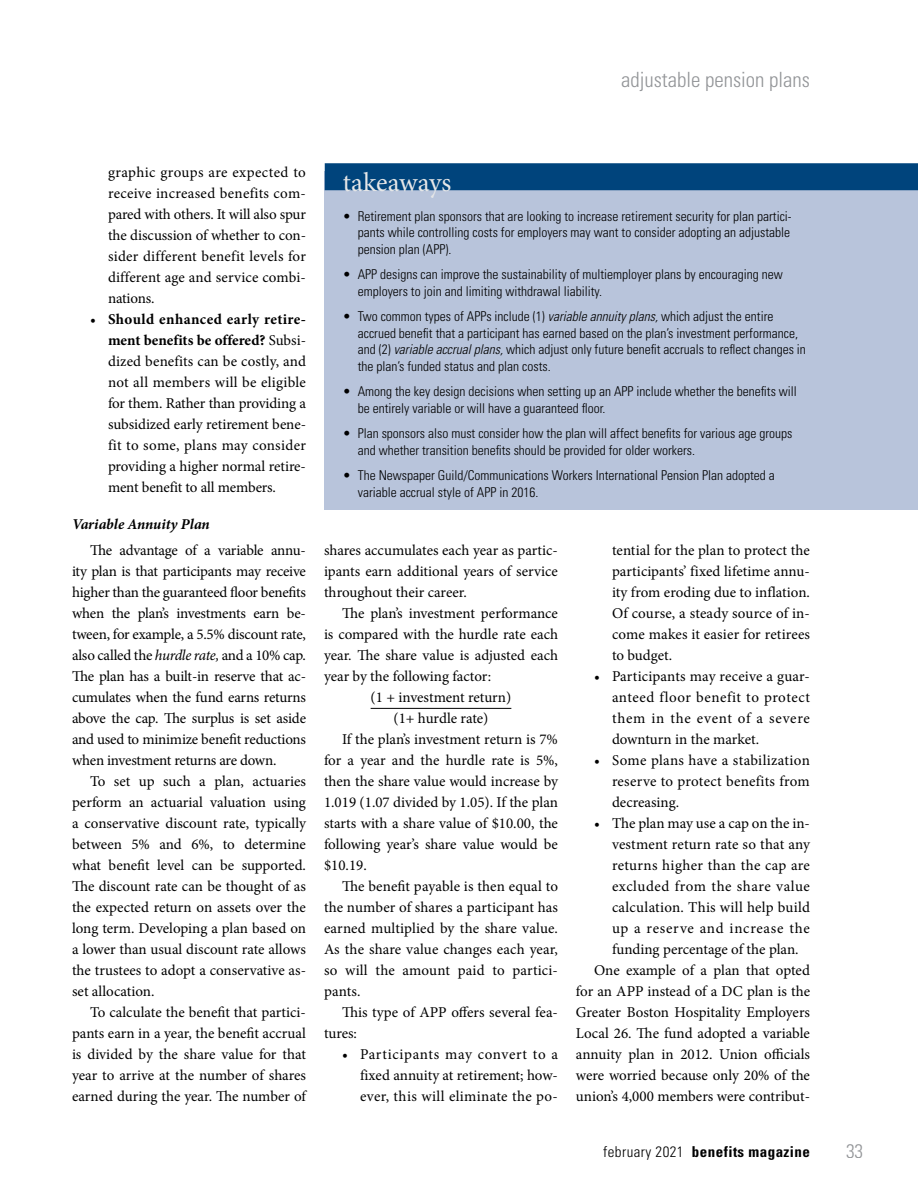
<style>
.page{position:relative;width:918px;height:1188px;background:#fff}
.page>*{position:absolute;margin:0;border:0;box-sizing:border-box;transform-origin:0 0}
.t1{font:27px "Minion Pro";color:#e6e7e8}
.t2{font:300 condensed 21px "Univers LT Std";color:#939598}
.t3{font:300 condensed 19.5px "Univers LT Std";color:#939598}
.t4{font:15px/21px "Minion Pro";color:#000;text-align:justify}
.t5{font:700 condensed 15px "Univers LT Std";letter-spacing:.03em;color:#000}
.t6{font:15px "Minion Pro";letter-spacing:.025em;color:#000}
.t7{font:15px "Minion Pro";letter-spacing:.035em;color:#000}
.t8{font:15px "Minion Pro";letter-spacing:.05em;color:#000}
.t9{font:italic 700 15px "Minion Pro";letter-spacing:-.005em;color:#000}
.t10{font:300 condensed 13.5px/16.5px "Univers LT Std";color:#000}
.s1{font-weight:700}
.s2{font-style:italic}
.s3{font-weight:300}
</style>
<div class="page">
<hr style="left:371px;top:708px;width:140px;height:1px;background:#000">
<div style="left:325px;top:171px;width:593px;height:339px;background:#b8c4db"></div>
<div style="left:325px;top:163px;width:593px;height:27px;background:#00447c"></div>
<h2 class="t2" style="left:621px;top:67px;width:190px">adjustable pension plans</h2>
<p class="t4" style="left:108px;top:162px;width:200px">graphic groups are expected to receive increased benefits com&shy;pared with others. It will also spur the discussion of whether to con&shy;sider different benefit levels for different age and service combi&shy;nations.</p>
<p class="t4" style="left:108px;top:309px;width:200px;text-indent:-18px">• <span class="s1">Should enhanced early retire&shy;ment benefits be offered?</span> Subsi&shy;dized benefits can be costly, and not all members will be eligible for them. Rather than providing a subsidized early retirement bene&shy;fit to some, plans may consider providing a higher normal retire&shy;ment benefit to all members.</p>
<p class="t9" style="left:72px;top:514px;width:139px">Variable Annuity Plan</p>
<p class="t4" style="left:72px;top:540px;width:236px;text-indent:18px">The advantage of a variable annu&shy;ity plan is that participants may receive higher than the guaranteed floor benefits when the plan’s investments earn be&shy;tween, for example, a 5.5% discount rate, also called the <span class="s2">hurdle rate,</span> and a 10% cap.<br>The plan has a built-in reserve that ac&shy;cumulates when the fund earns returns above the cap. The surplus is set aside and used to minimize benefit reductions when investment returns are down.</p>
<p class="t4" style="left:72px;top:771px;width:236px;text-indent:18px">To set up such a plan, actuaries perform an actuarial valuation using a conservative discount rate, typically between 5% and 6%, to determine what benefit level can be supported.<br>The discount rate can be thought of as the expected return on assets over the long term. Developing a plan based on a lower than usual discount rate allows the trustees to adopt a conservative as&shy;set allocation.</p>
<p class="t4" style="left:72px;top:1002px;width:236px;text-indent:18px">To calculate the benefit that partici&shy;pants earn in a year, the benefit accrual is divided by the share value for that year to arrive at the number of shares earned during the year. The number of</p>
<h1 class="t1" style="left:343px;top:164px;width:110px">takeaways</h1>
<p class="t10" style="left:358px;top:208px;width:435px;text-align:justify;text-indent:-15px">• Retirement plan sponsors that are looking to increase retirement security for plan partici&shy;pants while controlling costs for employers may want to consider adopting an adjustable pension plan (APP).</p>
<p class="t10" style="left:358px;top:266px;width:426px;text-indent:-15px">• APP designs can improve the sustainability of multiemployer plans by encouraging new employers to join and limiting withdrawal liability.</p>
<p class="t10" style="left:358px;top:308px;width:450px;text-indent:-15px">• Two common types of APPs include (1) <span class="s2">variable annuity plans,</span> which adjust the entire accrued benefit that a participant has earned based on the plan’s investment performance, and (2) <span class="s2">variable accrual plans,</span> which adjust only future benefit accruals to reflect changes in the plan’s funded status and plan costs.</p>
<p class="t10" style="left:358px;top:383px;width:441px;text-indent:-15px">• Among the key design decisions when setting up an APP include whether the benefits will be entirely variable or will have a guaranteed floor.</p>
<p class="t10" style="left:358px;top:425px;width:436px;text-indent:-15px">• Plan sponsors also must consider how the plan will affect benefits for various age groups and whether transition benefits should be provided for older workers.</p>
<p class="t10" style="left:358px;top:467px;width:419px;text-indent:-15px">• The Newspaper Guild/Communications Workers International Pension Plan adopted a variable accrual style of APP in 2016.</p>
<p class="t4" style="left:324px;top:540px;width:235px">shares accumulates each year as partic&shy;ipants earn additional years of service throughout their career.</p>
<p class="t4" style="left:342px;top:603px;width:217px">The plan’s investment performance</p>
<p class="t4" style="left:324px;top:624px;width:236px">is compared with the hurdle rate each</p>
<p class="t4" style="left:324px;top:645px;width:236px">year. The share value is adjusted each</p>
<p class="t4" style="left:324px;top:666px;width:169px">year by the following factor:</p>
<p class="t4" style="left:371px;top:687px;width:142px">(1 + investment return)</p>
<p class="t4" style="left:393px;top:708px;width:97px">(1+ hurdle rate)</p>
<p class="t4" style="left:342px;top:729px;width:217px">If the plan’s investment return is 7%</p>
<p class="t4" style="left:324px;top:750px;width:235px">for a year and the hurdle rate is 5%,</p>
<p class="t4" style="left:324px;top:771px;width:236px">then the share value would increase by</p>
<p class="t4" style="left:324px;top:792px;width:235px">1.019 (1.07 divided by 1.05). If the plan</p>
<p class="t4" style="left:324px;top:813px;width:235px">starts with a share value of $10.00, the</p>
<p class="t4" style="left:324px;top:834px;width:236px">following year’s share value would be</p>
<p class="t4" style="left:324px;top:855px;width:44px">$10.19.</p>
<p class="t4" style="left:342px;top:876px;width:217px">The benefit payable is then equal to</p>
<p class="t4" style="left:324px;top:897px;width:236px">the number of shares a participant has</p>
<p class="t4" style="left:324px;top:918px;width:235px">earned multiplied by the share value.</p>
<p class="t4" style="left:324px;top:939px;width:236px">As the share value changes each year,</p>
<p class="t4" style="left:324px;top:960px;width:236px">so will the amount paid to partici-</p>
<p class="t4" style="left:324px;top:981px;width:38px">pants.</p>
<p class="t4" style="left:342px;top:1002px;width:217px">This type of APP offers several fea-</p>
<p class="t4" style="left:324px;top:1023px;width:35px">tures:</p>
<p class="t4" style="left:360px;top:1044px;width:200px;text-indent:-18px">• Participants may convert to a fixed annuity at retirement; how&shy;ever, this will eliminate the po-</p>
<p class="t4" style="left:612px;top:540px;width:200px">tential for the plan to protect the participants’ fixed lifetime annu&shy;ity from eroding due to inflation.<br>Of course, a steady source of in&shy;come makes it easier for retirees to budget.</p>
<p class="t4" style="left:612px;top:666px;width:199px;text-indent:-18px">• Participants may receive a guar&shy;anteed floor benefit to protect them in the event of a severe downturn in the market.</p>
<p class="t4" style="left:612px;top:750px;width:200px;text-indent:-18px">• Some plans have a stabilization reserve to protect benefits from decreasing.</p>
<p class="t4" style="left:594px;top:813px;width:217px">• The plan may use a cap on the in-</p>
<p class="t4" style="left:612px;top:834px;width:199px">vestment return rate so that any</p>
<p class="t6" style="left:612px;top:855px;width:200px">returns higher than the cap are</p>
<p class="t7" style="left:612px;top:876px;width:200px">excluded from the share value</p>
<p class="t4" style="left:612px;top:897px;width:200px">calculation. This will help build</p>
<p class="t8" style="left:612px;top:918px;width:199px">up a reserve and increase the</p>
<p class="t4" style="left:612px;top:939px;width:188px">funding percentage of the plan.</p>
<p class="t4" style="left:594px;top:960px;width:217px">One example of a plan that opted</p>
<p class="t4" style="left:576px;top:981px;width:236px">for an APP instead of a DC plan is the</p>
<p class="t4" style="left:576px;top:1002px;width:235px">Greater Boston Hospitality Employers</p>
<p class="t4" style="left:576px;top:1023px;width:236px">Local 26. The fund adopted a variable</p>
<p class="t4" style="left:576px;top:1044px;width:236px">annuity plan in 2012. Union officials</p>
<p class="t4" style="left:576px;top:1065px;width:235px">were worried because only 20% of the</p>
<p class="t4" style="left:576px;top:1086px;width:236px">union’s 4,000 members were contribut-</p>
<p class="t5" style="left:603px;top:1143px;width:208px"><span class="s3">february 2021</span> benefits magazine</p>
<h3 class="t3" style="left:846px;top:1139px;width:19px">33</h3>
</div>
